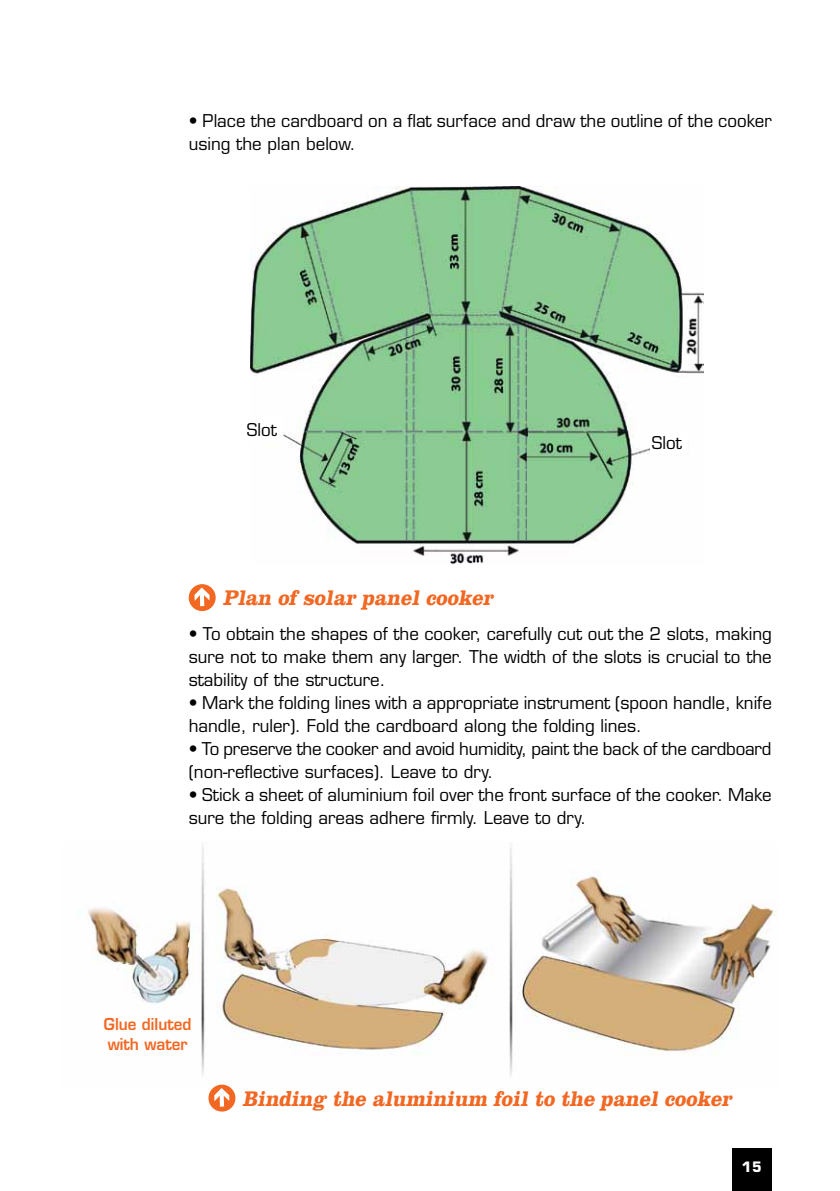
<style>
.page{position:relative;width:840px;height:1191px;background:#fff}
.page>*{position:absolute;margin:0;border:0;box-sizing:border-box;transform-origin:0 0}
.t1{font:italic 700 22px "Clarendon";color:#f26722;scale:.92 1}
.t2{font:17.2px/23px "Eurostile";color:#000}
.t3{font:600 16px/19.6px "Eurostile";color:#f26722;scale:.95 1}
.t4{font:700 14px "Eurostile";color:#fff;scale:.95 1}
</style>
<div class="page">
<div style="left:731px;top:1148px;width:40px;height:43px;background:#000"></div>
<img style="left:78px;top:843px;width:699px;height:244px">
<div style="left:189px;top:584px;width:26px;height:27px;background:#f26722;border-radius:50%"></div>
<svg style="left:194px;top:587px;width:15px;height:19px"></svg>
<svg style="left:208px;top:1084px;width:27px;height:27px"></svg>
<svg style="left:214px;top:1088px;width:15px;height:18px"></svg>
<img style="left:250px;top:187px;width:452px;height:377px">
<div style="left:226px;top:418px;width:56px;height:23px;background:#fff"></div>
<div style="left:649px;top:431px;width:38px;height:23px;background:#fff"></div>
<p class="t2" style="left:189px;top:110px;width:584px">• Place the cardboard on a flat surface and draw the outline of the cooker using the plan below.</p>
<p class="t2" style="left:247px;top:418px;width:31px">Slot</p>
<p class="t2" style="left:651px;top:431px;width:31px">Slot</p>
<p class="t1" style="left:223px;top:585px;width:300px">Plan of solar p anel cooker</p>
<p class="t2" style="left:189px;top:622px;width:584px;text-align:justify">• To obtain the shapes of the cooker, carefully cut out the 2 slots, making sure not to make them any larger. The width of the slots is crucial to the stability of the structure.</p>
<p class="t2" style="left:189px;top:691px;width:584px">• Mark the folding lines with a appropriate instrument (spoon handle, knife handle, ruler). Fold the cardboard along the folding lines.</p>
<p class="t2" style="left:189px;top:737px;width:584px">• To preserve the cooker and avoid humidity, paint the back of the cardboard (non-reflective surfaces). Leave to dry.</p>
<p class="t2" style="left:189px;top:783px;width:584px">• Stick a sheet of aluminium foil over the front surface of the cooker. Make sure the folding areas adhere firmly. Leave to dry.</p>
<p class="t3" style="left:104px;top:1014px;width:94px">Glue diluted with water</p>
<p class="t1" style="left:242px;top:1085px;width:537px">Binding the aluminium foil to the p anel cooker</p>
<p class="t4" style="left:741px;top:1158px;width:22px">15</p>
</div>
